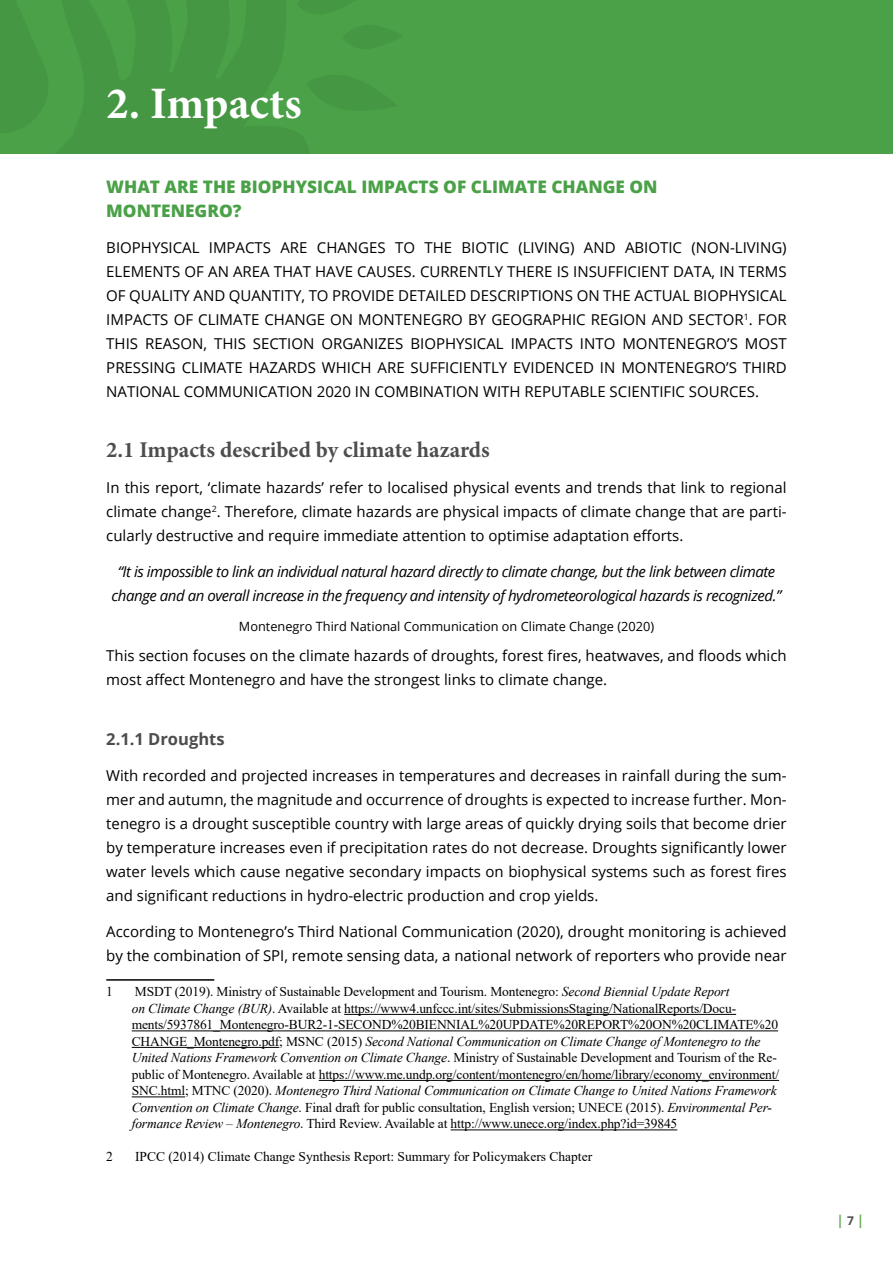
<style>
.page{position:relative;width:893px;height:1263px;background:#fff}
.page>*{position:absolute;margin:0;border:0;box-sizing:border-box;transform-origin:0 0}
.t1{font:700 45px "Minion Pro";color:#fff}
.t2{font:700 22.5px "Minion Pro";color:#4d4d4f}
.t3{font:800 17.25px/24px "Open Sans";color:#4aa147}
.t4{font:700 16.5px "Open Sans";color:#4d4d4f}
.t5{font:15px/24px "Open Sans";color:#000;text-align:justify}
.t6{font:italic 15px/24px "Open Sans";letter-spacing:-.03em;color:#000;text-align:center}
.t7{font:13.5px/16.5px "Times New Roman";letter-spacing:-.01em;color:#000}
.t8{font:700 13.5px "Open Sans";color:#6aab5a}
.t9{font:12.75px "Open Sans";color:#000}
.s1{font-style:italic}
.s2{font-size:12px;color:#4d4d4f}
</style>
<div class="page">
<div style="left:0;top:0;width:893px;height:153px;background:#4aa147"></div>
<hr style="left:106px;top:979px;width:108px;height:2px;background:#000">
<hr style="left:344px;top:1014px;width:392px;height:1px;background:#000">
<hr style="left:132px;top:1030px;width:646px;height:1px;background:#000">
<hr style="left:132px;top:1047px;width:147px;height:1px;background:#000">
<hr style="left:319px;top:1080px;width:460px;height:1px;background:#000">
<hr style="left:132px;top:1096px;width:53px;height:1px;background:#000">
<hr style="left:451px;top:1129px;width:226px;height:1px;background:#000">
<h1 class="t1" style="left:106px;top:72px;width:197px">2. Impacts</h1>
<p class="t3" style="left:106px;top:174px;width:553px">WHAT ARE THE BIOPHYSICAL IMPACTS OF CLIMATE CHANGE ON<br>MONTENEGRO?</p>
<p class="t5" style="left:106px;top:235px;width:682px">BIOPHYSICAL IMPACTS ARE CHANGES TO THE BIOTIC (LIVING) AND ABIOTIC (NON-LIVING)<br>ELEMENTS OF AN AREA THAT HAVE CAUSES. CURRENTLY THERE IS INSUFFICIENT DATA, IN TERMS OF QUALITY AND QUANTITY, TO PROVIDE DETAILED DESCRIPTIONS ON THE ACTUAL BIOPHYSICAL IMPACTS OF CLIMATE CHANGE ON MONTENEGRO BY GEOGRAPHIC REGION AND SECTOR<sup>1</sup>. FOR THIS REASON, THIS SECTION ORGANIZES BIOPHYSICAL IMPACTS INTO MONTENEGRO’S MOST PRESSING CLIMATE HAZARDS WHICH ARE SUFFICIENTLY EVIDENCED IN MONTENEGRO’S THIRD NATIONAL COMMUNICATION 2020 IN COMBINATION WITH REPUTABLE SCIENTIFIC SOURCES.</p>
<h2 class="t2" style="left:106px;top:434px;width:385px">2.1 Impacts described by climate hazards</h2>
<p class="t5" style="left:106px;top:475px;width:682px">In this report, ‘climate hazards’ refer to localised physical events and trends that link to regional climate change<sup>2</sup>. Therefore, climate hazards are physical impacts of climate change that are parti&shy;cularly destructive and require immediate attention to optimise adaptation efforts.</p>
<p class="t6" style="left:112px;top:559px;width:671px">“It is impossible to link an individual natural hazard directly to climate change, but the link between climate change and an overall increase in the frequency and intensity of hydrometeorological hazards is recognized.”</p>
<p class="t9" style="left:239px;top:618px;width:417px">Montenegro Third National Communication on Climate Change (2020)</p>
<p class="t5" style="left:106px;top:643px;width:682px">This section focuses on the climate hazards of droughts, forest fires, heatwaves, and floods which most affect Montenegro and have the strongest links to climate change.</p>
<p class="t4" style="left:106px;top:727px;width:120px">2.1.1 Droughts</p>
<p class="t5" style="left:106px;top:763px;width:682px">With recorded and projected increases in temperatures and decreases in rainfall during the sum&shy;mer and autumn, the magnitude and occurrence of droughts is expected to increase further. Mon&shy;tenegro is a drought susceptible country with large areas of quickly drying soils that become drier by temperature increases even if precipitation rates do not decrease. Droughts significantly lower water levels which cause negative secondary impacts on biophysical systems such as forest fires and significant reductions in hydro-electric production and crop yields.</p>
<p class="t5" style="left:106px;top:919px;width:682px">According to Montenegro’s Third National Communication (2020), drought monitoring is achieved by the combination of SPI, remote sensing data, a national network of reporters who provide near</p>
<p class="t7" style="left:106px;top:983px;width:8px">1</p>
<p class="t7" style="left:132px;top:983px;width:649px">MSDT (2019). Ministry of Sustainable Development and Tourism. Montenegro: <span class="s1">Second Biennial Update Report<br>on Climate Change (BUR)</span>. Available at https://www4.unfccc.int/sites/SubmissionsStaging/NationalReports/Docu&shy;ments/5937861_Montenegro-BUR2-1-SECOND%20BIENNIAL%20UPDATE%20REPORT%20ON%20CLIMATE%20<br>CHANGE_Montenegro.pdf; MSNC (2015) <span class="s1">Second National Communication on Climate Change of Montenegro to the United Nations Framework Convention on Climate Change</span>. Ministry of Sustainable Development and Tourism of the Re&shy;public of Montenegro. Available at https://www.me.undp.org/content/montenegro/en/home/library/economy_environment/ SNC.html; MTNC (2020). <span class="s1">Montenegro Third National Communication on Climate Change to United Nations Framework Convention on Climate Change</span>. Final draft for public consultation, English version; UNECE (2015). <span class="s1">Environmental Per&shy;formance Review – Montenegro</span>. Third Review. Available at http://www.unece.org/index.php?id=39845</p>
<p class="t7" style="left:106px;top:1148px;width:8px">2</p>
<p class="t7" style="left:135px;top:1148px;width:459px">IPCC (2014) Climate Change Synthesis Report: Summary for Policymakers Chapter</p>
<p class="t8" style="left:836px;top:1211px;width:29px">|<span class="s2">7</span>|</p>
</div>
